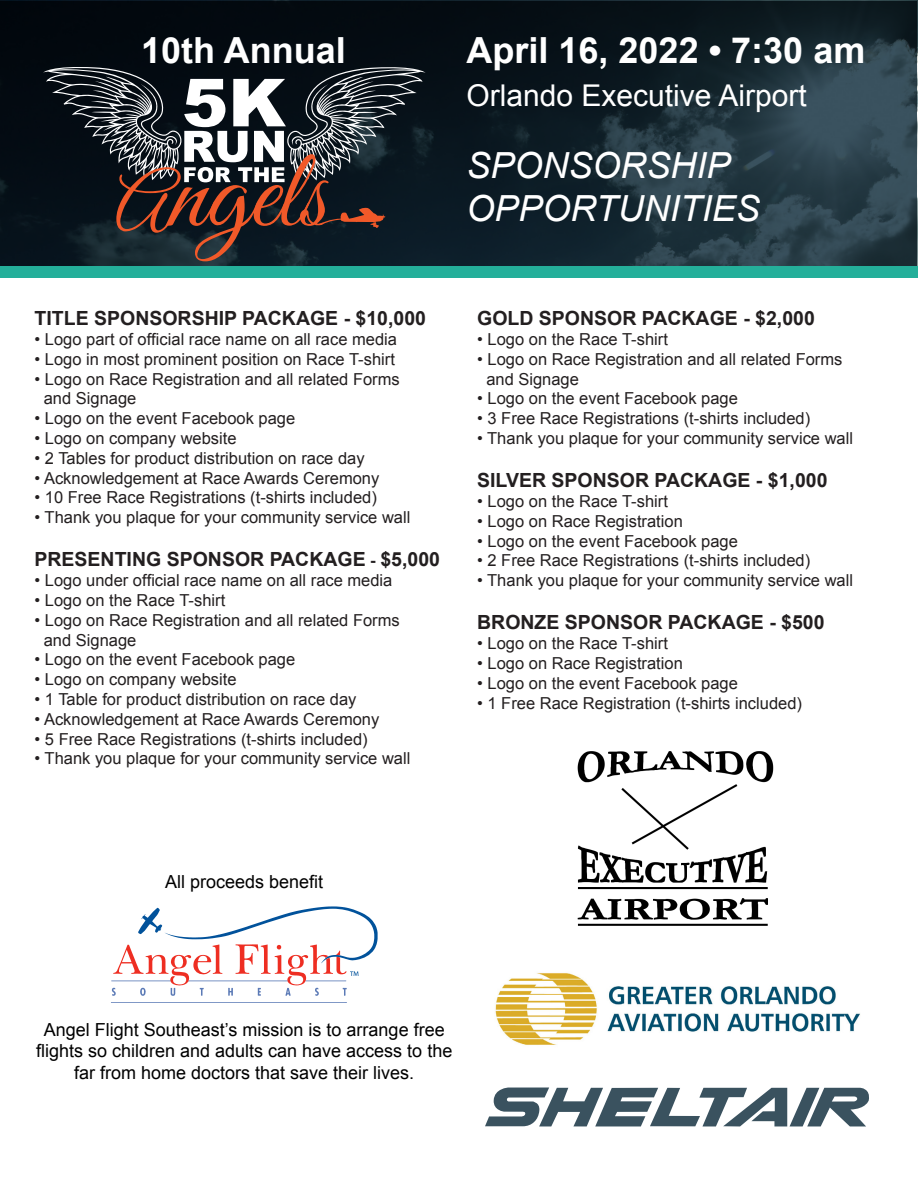
<style>
.page{position:relative;width:918px;height:1188px;background:#fff}
.page>*{position:absolute;margin:0;border:0;box-sizing:border-box;transform-origin:0 0}
.t1{font:700 36px "Arial";color:#fff}
.t2{font:italic 36px/43.2px "Arial";color:#fff}
.t3{font:30px "Arial";color:#fff}
.t4{font:700 19.5px "Arial";color:#231f20}
.t5{font:18px/21.6px "Arial";color:#000;text-align:center}
.t6{font:16.5px "Arial";color:#231f20}
.s1{font-size:16.5px}
</style>
<div class="page">
<img style="left:1px;top:1px;width:916px;height:265px">
<svg style="left:485px;top:1088px;width:384px;height:38px"></svg>
<svg style="left:111px;top:906px;width:267px;height:97px"></svg>
<img style="left:577px;top:751px;width:197px;height:175px">
<svg style="left:43px;top:65px;width:383px;height:196px;background:#39393d"></svg>
<div style="left:0;top:266px;width:918px;height:12px;background:#24af9a"></div>
<img style="left:495px;top:973px;width:365px;height:72px">
<p class="t1" style="left:141px;top:27px;width:206px">10th Annual</p>
<p class="t1" style="left:467px;top:27px;width:400px">April 16, 2022 • 7:30 am</p>
<p class="t3" style="left:467px;top:76px;width:342px">Orlando Executive Airport</p>
<p class="t2" style="left:467px;top:144px;width:295px">SPONSORSHIP<br>OPPORTUNITIES</p>
<p class="t4" style="left:35px;top:306px;width:393px">TITLE SPONSORSHIP PACKAGE - $10,000</p>
<p class="t6" style="left:35px;top:328px;width:364px">• Logo part of official race name on all race media</p>
<p class="t6" style="left:35px;top:348px;width:362px">• Logo in most prominent position on Race T-shirt</p>
<p class="t6" style="left:35px;top:368px;width:367px">• Logo on Race Registration and all related Forms</p>
<p class="t6" style="left:44px;top:388px;width:94px">and Signage</p>
<p class="t6" style="left:35px;top:408px;width:262px">• Logo on the event Facebook page</p>
<p class="t6" style="left:35px;top:427px;width:204px">• Logo on company website</p>
<p class="t6" style="left:35px;top:447px;width:332px">• 2 Tables for product distribution on race day</p>
<p class="t6" style="left:35px;top:467px;width:346px">• Acknowledgement at Race Awards Ceremony</p>
<p class="t6" style="left:35px;top:487px;width:344px">• 10 Free Race Registrations (t-shirts included)</p>
<p class="t6" style="left:35px;top:507px;width:377px">• Thank you plaque for your community service wall</p>
<p class="t4" style="left:35px;top:547px;width:407px">PRESENTING SPONSOR PACKAGE <span class="s1">-</span> $5,000</p>
<p class="t6" style="left:35px;top:570px;width:359px">• Logo under official race name on all race media</p>
<p class="t6" style="left:35px;top:589px;width:192px">• Logo on the Race T-shirt</p>
<p class="t6" style="left:35px;top:609px;width:367px">• Logo on Race Registration and all related Forms</p>
<p class="t6" style="left:44px;top:629px;width:94px">and Signage</p>
<p class="t6" style="left:35px;top:649px;width:262px">• Logo on the event Facebook page</p>
<p class="t6" style="left:35px;top:669px;width:204px">• Logo on company website</p>
<p class="t6" style="left:35px;top:688px;width:323px">• 1 Table for product distribution on race day</p>
<p class="t6" style="left:35px;top:708px;width:346px">• Acknowledgement at Race Awards Ceremony</p>
<p class="t6" style="left:35px;top:728px;width:335px">• 5 Free Race Registrations (t-shirts included)</p>
<p class="t6" style="left:35px;top:748px;width:377px">• Thank you plaque for your community service wall</p>
<p class="t4" style="left:477px;top:306px;width:339px">GOLD SPONSOR PACKAGE - $2,000</p>
<p class="t6" style="left:477px;top:328px;width:192px">• Logo on the Race T-shirt</p>
<p class="t6" style="left:477px;top:348px;width:367px">• Logo on Race Registration and all related Forms</p>
<p class="t6" style="left:486px;top:368px;width:94px">and Signage</p>
<p class="t6" style="left:477px;top:388px;width:262px">• Logo on the event Facebook page</p>
<p class="t6" style="left:477px;top:408px;width:335px">• 3 Free Race Registrations (t-shirts included)</p>
<p class="t6" style="left:477px;top:427px;width:377px">• Thank you plaque for your community service wall</p>
<p class="t4" style="left:477px;top:468px;width:352px">SILVER SPONSOR PACKAGE - $1,000</p>
<p class="t6" style="left:477px;top:490px;width:192px">• Logo on the Race T-shirt</p>
<p class="t6" style="left:477px;top:510px;width:207px">• Logo on Race Registration</p>
<p class="t6" style="left:477px;top:530px;width:262px">• Logo on the event Facebook page</p>
<p class="t6" style="left:477px;top:550px;width:335px">• 2 Free Race Registrations (t-shirts included)</p>
<p class="t6" style="left:477px;top:570px;width:377px">• Thank you plaque for your community service wall</p>
<p class="t4" style="left:477px;top:610px;width:349px">BRONZE SPONSOR PACKAGE - $500</p>
<p class="t6" style="left:477px;top:633px;width:192px">• Logo on the Race T-shirt</p>
<p class="t6" style="left:477px;top:652px;width:207px">• Logo on Race Registration</p>
<p class="t6" style="left:477px;top:672px;width:262px">• Logo on the event Facebook page</p>
<p class="t6" style="left:477px;top:692px;width:326px">• 1 Free Race Registration (t-shirts included)</p>
<p class="t5" style="left:165px;top:871px;width:160px">All proceeds benefit</p>
<p class="t5" style="left:36px;top:1019px;width:418px">Angel Flight Southeast’s mission is to arrange free flights so children and adults can have access to the far from home doctors that save their lives.</p>
</div>
